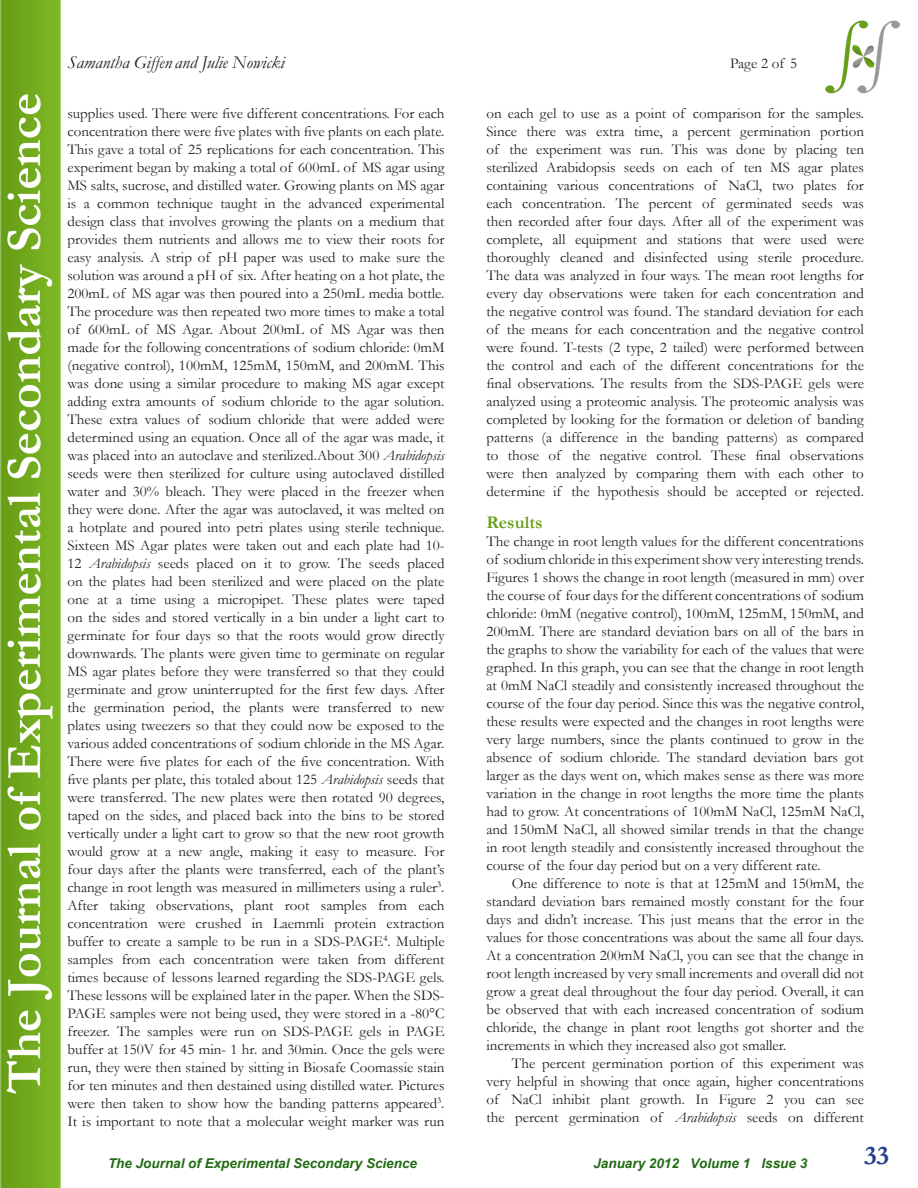
<style>
.page{position:relative;width:918px;height:1188px;background:#fff}
.page>*{position:absolute;margin:0;border:0;box-sizing:border-box;transform-origin:0 0}
.t1{font:700 27px "Garamond";color:#253f8e}
.t2{font:italic 18px "Garamond";color:#231f20}
.t3{font:700 18px "Garamond";color:#699e18}
.t4{font:15px/18px "Garamond";color:#231f20;text-align:justify}
.t5{font:italic 700 13.5px "Arial";color:#216b14}
.s1{font-style:italic}
</style>
<div class="page">
<img style="left:0;top:0;width:60px;height:1188px">
<img style="left:826px;top:21px;width:74px;height:72px">
<p class="t2" style="left:68px;top:50px;width:219px">Samantha Giffen and Julie Nowicki</p>
<p class="t4" style="left:730px;top:53px;width:69px">Page 2 of 5</p>
<p class="t4" style="left:68px;top:104px;width:379px">supplies used. There were five different concentrations. For each concentration there were five plates with five plants on each plate.<br>This gave a total of 25 replications for each concentration. This experiment began by making a total of 600mL of MS agar using MS salts, sucrose, and distilled water. Growing plants on MS agar is a common technique taught in the advanced experimental design class that involves growing the plants on a medium that provides them nutrients and allows me to view their roots for easy analysis. A strip of pH paper was used to make sure the solution was around a pH of six. After heating on a hot plate, the 200mL of MS agar was then poured into a 250mL media bottle.<br>The procedure was then repeated two more times to make a total of 600mL of MS Agar. About 200mL of MS Agar was then made for the following concentrations of sodium chloride: 0mM (negative control), 100mM, 125mM, 150mM, and 200mM. This was done using a similar procedure to making MS agar except adding extra amounts of sodium chloride to the agar solution.<br>These extra values of sodium chloride that were added were determined using an equation. Once all of the agar was made, it was placed into an autoclave and sterilized.About 300 <span class="s1">Arabidopsis </span>seeds were then sterilized for culture using autoclaved distilled water and 30% bleach. They were placed in the freezer when they were done. After the agar was autoclaved, it was melted on a hotplate and poured into petri plates using sterile technique.</p>
<p class="t4" style="left:68px;top:536px;width:379px">Sixteen MS Agar plates were taken out and each plate had 10- 12 <span class="s1">Arabidopsis</span> seeds placed on it to grow. The seeds placed on the plates had been sterilized and were placed on the plate one at a time using a micropipet. These plates were taped on the sides and stored vertically in a bin under a light cart to germinate for four days so that the roots would grow directly downwards. The plants were given time to germinate on regular MS agar plates before they were transferred so that they could germinate and grow uninterrupted for the first few days. After the germination period, the plants were transferred to new plates using tweezers so that they could now be exposed to the various added concentrations of sodium chloride in the MS Agar.<br>There were five plates for each of the five concentration. With five plants per plate, this totaled about 125 <span class="s1">Arabidopsis</span> seeds that were transferred. The new plates were then rotated 90 degrees, taped on the sides, and placed back into the bins to be stored vertically under a light cart to grow so that the new root growth would grow at a new angle, making it easy to measure. For four days after the plants were transferred, each of the plant’s change in root length was measured in millimeters using a ruler<sup>3</sup>.</p>
<p class="t4" style="left:67px;top:896px;width:379px">After taking observations, plant root samples from each concentration were crushed in Laemmli protein extraction buffer to create a sample to be run in a SDS-PAGE<sup>4</sup>. Multiple samples from each concentration were taken from different times because of lessons learned regarding the SDS-PAGE gels.<br>These lessons will be explained later in the paper. When the SDS-PAGE samples were not being used, they were stored in a -80°C freezer. The samples were run on SDS-PAGE gels in PAGE buffer at 150V for 45 min- 1 hr. and 30min. Once the gels were run, they were then stained by sitting in Biosafe Coomassie stain for ten minutes and then destained using distilled water. Pictures were then taken to show how the banding patterns appeared<sup>3</sup>.<br>It is important to note that a molecular weight marker was run</p>
<p class="t4" style="left:486px;top:104px;width:379px">on each gel to use as a point of comparison for the samples.</p>
<p class="t4" style="left:486px;top:122px;width:379px">Since there was extra time, a percent germination portion of the experiment was run. This was done by placing ten sterilized Arabidopsis seeds on each of ten MS agar plates containing various concentrations of NaCl, two plates for each concentration. The percent of germinated seeds was then recorded after four days. After all of the experiment was complete, all equipment and stations that were used were thoroughly cleaned and disinfected using sterile procedure.</p>
<p class="t4" style="left:486px;top:266px;width:379px">The data was analyzed in four ways. The mean root lengths for every day observations were taken for each concentration and the negative control was found. The standard deviation for each of the means for each concentration and the negative control were found. T-tests (2 type, 2 tailed) were performed between the control and each of the different concentrations for the final observations. The results from the SDS-PAGE gels were analyzed using a proteomic analysis. The proteomic analysis was completed by looking for the formation or deletion of banding patterns (a difference in the banding patterns) as compared to those of the negative control. These final observations were then analyzed by comparing them with each other to determine if the hypothesis should be accepted or rejected.</p>
<p class="t3" style="left:486px;top:510px;width:58px">Results</p>
<p class="t4" style="left:486px;top:532px;width:379px">The change in root length values for the different concentrations of sodium chloride in this experiment show very interesting trends.<br>Figures 1 shows the change in root length (measured in mm) over the course of four days for the different concentrations of sodium chloride: 0mM (negative control), 100mM, 125mM, 150mM, and 200mM. There are standard deviation bars on all of the bars in the graphs to show the variability for each of the values that were graphed. In this graph, you can see that the change in root length at 0mM NaCl steadily and consistently increased throughout the course of the four day period. Since this was the negative control, these results were expected and the changes in root lengths were very large numbers, since the plants continued to grow in the absence of sodium chloride. The standard deviation bars got larger as the days went on, which makes sense as there was more variation in the change in root lengths the more time the plants had to grow. At concentrations of 100mM NaCl, 125mM NaCl, and 150mM NaCl, all showed similar trends in that the change in root length steadily and consistently increased throughout the course of the four day period but on a very different rate.</p>
<p class="t4" style="left:486px;top:874px;width:379px;text-indent:26px">One difference to note is that at 125mM and 150mM, the standard deviation bars remained mostly constant for the four days and didn’t increase. This just means that the error in the values for those concentrations was about the same all four days.<br>At a concentration 200mM NaCl, you can see that the change in root length increased by very small increments and overall did not grow a great deal throughout the four day period. Overall, it can be observed that with each increased concentration of sodium chloride, the change in plant root lengths got shorter and the increments in which they increased also got smaller.</p>
<p class="t4" style="left:486px;top:1054px;width:379px;text-indent:26px">The percent germination portion of this experiment was very helpful in showing that once again, higher concentrations of NaCl inhibit plant growth. In Figure 2 you can see the percent germination of <span class="s1">Arabidopsis</span> seeds on different</p>
<p class="t5" style="left:108px;top:1154px;width:311px">The Journal of Experimental Secondary Science</p>
<p class="t5" style="left:593px;top:1154px;width:215px">January 2012 Volume 1 Issue 3</p>
<p class="t1" style="left:864px;top:1137px;width:27px">33</p>
</div>
